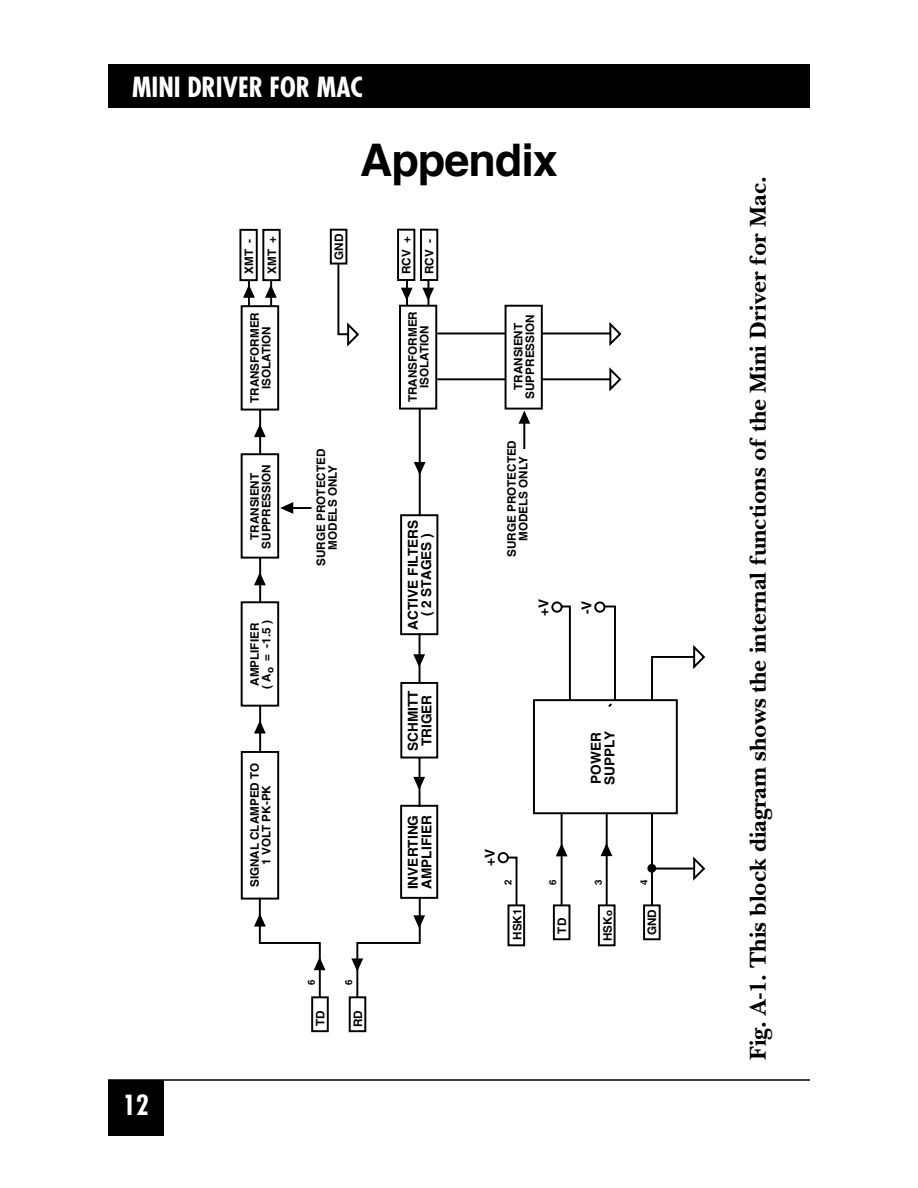
<style>
.page{position:relative;width:918px;height:1188px;background:#fff}
.page>*{position:absolute;margin:0;border:0;box-sizing:border-box;transform-origin:0 0}
.t1{font:700 45px "Helvetica";letter-spacing:-.02em;color:#000}
.t2{font:700 condensed 27px "Futura";color:#fff}
.t3{font:700 24px "New Baskerville";color:#000}
.t4{font:700 13.8px/13.8px "Helvetica";color:#000}
.t5{font:700 11.7px/11.7px "Helvetica";color:#000;text-align:center}
.t6{font:700 9.6px "Helvetica";color:#000}
.s1{font-size:9.6px}
</style>
<div class="page">
<div style="left:108px;top:1080px;width:56px;height:56px;background:#000"></div>
<div style="left:108px;top:64px;width:702px;height:44px;background:#000"></div>
<hr style="left:108px;top:1079px;width:702px;height:2px;background:#000">
<div style="left:239px;top:229px;width:19px;height:52px;border:2px solid #000"></div>
<div style="left:262px;top:229px;width:19px;height:52px;border:2px solid #000"></div>
<hr style="left:248px;top:281px;width:2px;height:25px;background:#000">
<hr style="left:270px;top:281px;width:2px;height:26px;background:#000">
<svg style="left:336px;top:262px;width:12px;height:58px"></svg>
<svg style="left:397px;top:229px;width:41px;height:91px"></svg>
<div style="left:505px;top:305px;width:38px;height:105px;border:2px solid #000"></div>
<div style="left:349px;top:996px;width:17px;height:36px;border:2px solid #000"></div>
<div style="left:643px;top:904px;width:18px;height:36px;border:2px solid #000"></div>
<svg style="left:623px;top:645px;width:83px;height:262px"></svg>
<svg style="left:258px;top:320px;width:365px;height:680px"></svg>
<svg style="left:254px;top:911px;width:13px;height:17px"></svg>
<hr style="left:292px;top:507px;width:20px;height:2px;background:#000">
<svg style="left:240px;top:282px;width:55px;height:619px"></svg>
<hr style="left:523px;top:422px;width:2px;height:27px;background:#000">
<svg style="left:517px;top:408px;width:15px;height:17px"></svg>
<svg style="left:413px;top:460px;width:14px;height:17px"></svg>
<svg style="left:399px;top:513px;width:40px;height:387px"></svg>
<svg style="left:412px;top:914px;width:15px;height:17px"></svg>
<svg style="left:350px;top:957px;width:15px;height:17px"></svg>
<svg style="left:555px;top:841px;width:14px;height:17px"></svg>
<svg style="left:600px;top:841px;width:14px;height:17px"></svg>
<h2 class="t2" style="left:132px;top:75px;width:232px">MINI DRIVER FOR MAC</h2>
<h2 class="t2" style="left:123px;top:1093px;width:28px">12</h2>
<p class="t5" style="left:239px;top:274px;width:40px;line-height:22.8px;text-align:left;rotate:-90deg">XMT -<br>XMT +</p>
<p class="t5" style="left:250px;top:403px;width:92px;rotate:-90deg">TRANSFORMER<br>ISOLATION</p>
<p class="t5" style="left:250px;top:549px;width:86px;rotate:-90deg">TRANSIENT<br>SUPPRESSION</p>
<p class="t5" style="left:250px;top:689px;width:70px;text-align:left;rotate:-90deg">AMPLIFIER ( A = -1.5 )</p>
<p class="t6" style="left:266px;top:673px;width:7px;rotate:-90deg">o</p>
<p class="t5" style="left:250px;top:887px;width:126px;rotate:-90deg">SIGNAL CLAMPED TO<br>1 VOLT PK-PK</p>
<h1 class="t1" style="left:360px;top:143px;width:199px">Appendix</h1>
<p class="t5" style="left:334px;top:260px;width:27px;rotate:-90deg">GND</p>
<p class="t5" style="left:396px;top:274px;width:40px;line-height:22.8px;text-align:left;rotate:-90deg">RCV +<br>RCV -</p>
<p class="t5" style="left:408px;top:402px;width:92px;rotate:-90deg">TRANSFORMER<br>ISOLATION</p>
<p class="t5" style="left:514px;top:399px;width:86px;rotate:-90deg">TRANSIENT<br>SUPPRESSION</p>
<p class="t5" style="left:316px;top:566px;width:119px;rotate:-90deg">SURGE PROTECTED<br>MODELS ONLY</p>
<p class="t5" style="left:507px;top:557px;width:119px;rotate:-90deg">SURGE PROTECTED<br>MODELS ONLY</p>
<p class="t4" style="left:407px;top:630px;width:111px;text-align:center;rotate:-90deg">ACTIVE FILTERS ( 2 STAGES )</p>
<p class="t4" style="left:538px;top:616px;width:19px;rotate:-90deg">+V</p>
<p class="t4" style="left:581px;top:614px;width:15px;rotate:-90deg">-V</p>
<p class="t4" style="left:407px;top:751px;width:62px;text-align:center;rotate:-90deg">SCHMITT<br>TRIGER</p>
<p class="t4" style="left:590px;top:785px;width:55px;rotate:-90deg">POWER<br>SUPPLY</p>
<p class="t6" style="left:308px;top:985px;width:7px;rotate:-90deg">6</p>
<p class="t6" style="left:345px;top:985px;width:7px;rotate:-90deg">6</p>
<p class="t5" style="left:316px;top:1026px;width:17px;rotate:-90deg">TD</p>
<p class="t5" style="left:353px;top:1027px;width:18px;rotate:-90deg">RD</p>
<p class="t4" style="left:407px;top:889px;width:76px;rotate:-90deg">INVERTING<br>AMPLIFIER</p>
<p class="t4" style="left:484px;top:866px;width:19px;rotate:-90deg">+V</p>
<p class="t6" style="left:505px;top:885px;width:7px;rotate:-90deg">2</p>
<p class="t6" style="left:549px;top:885px;width:7px;rotate:-90deg">6</p>
<p class="t6" style="left:595px;top:885px;width:7px;rotate:-90deg">3</p>
<p class="t6" style="left:641px;top:885px;width:7px;rotate:-90deg">4</p>
<p class="t5" style="left:513px;top:940px;width:33px;rotate:-90deg">HSK1</p>
<p class="t5" style="left:557px;top:934px;width:17px;rotate:-90deg">TD</p>
<p class="t5" style="left:603px;top:941px;width:33px;rotate:-90deg">HSK<span class="s1">o</span></p>
<p class="t5" style="left:647px;top:935px;width:27px;rotate:-90deg">GND</p>
<h3 class="t3" style="left:750px;top:1060px;width:885px;rotate:-90deg">Fig. A-1. This block diagram shows the internal functions of the Mini Driver for Mac.</h3>
</div>
